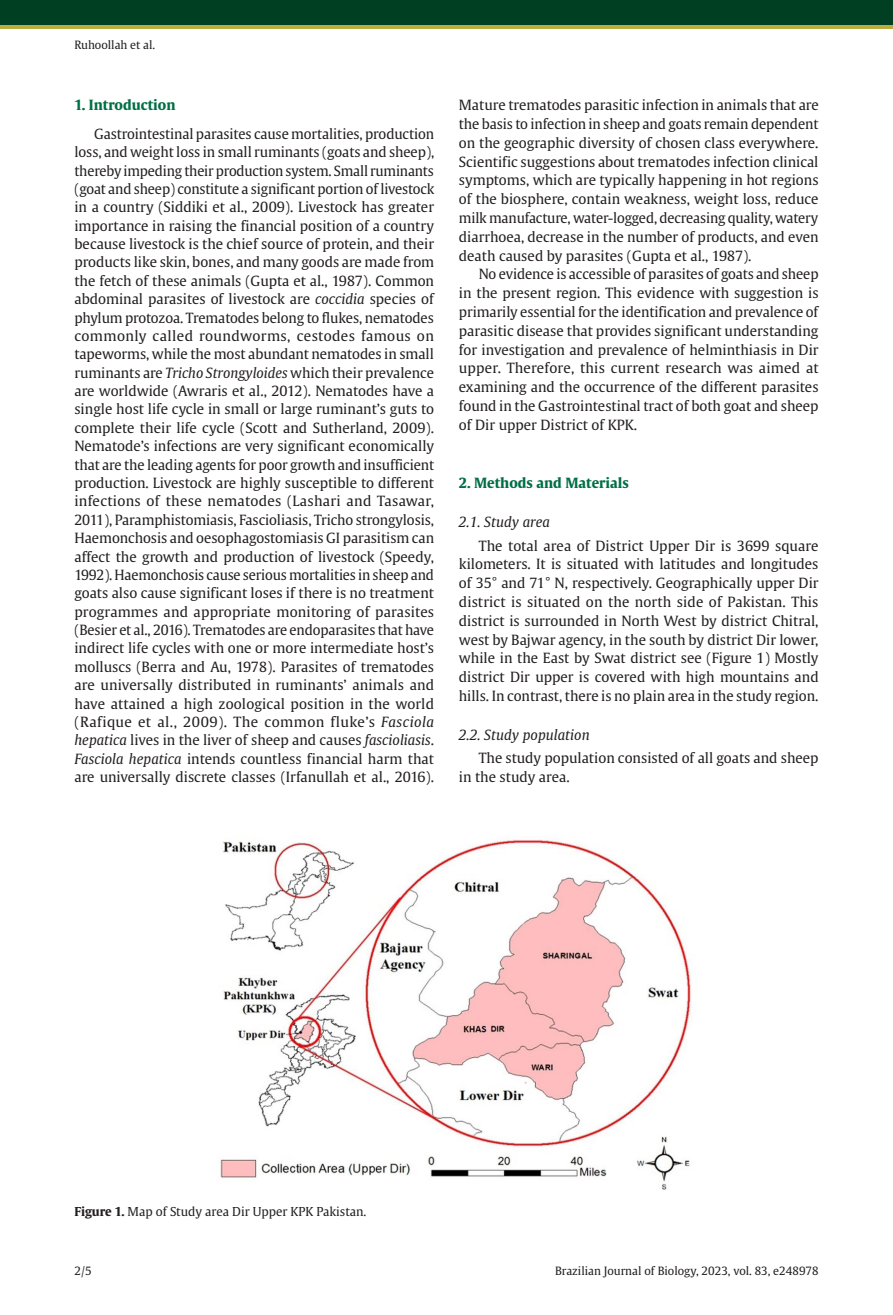
<style>
.page{position:relative;width:893px;height:1315px;background:#fff}
.page>*{position:absolute;margin:0;border:0;box-sizing:border-box;transform-origin:0 0}
.Paragraph{font:14px/18.4px "Gulliver";color:#231f20;text-align:justify}
.Heading1{font:700 14px "Gulliver";color:#016f45}
.Heading2{font:italic 14px "Gulliver";color:#231f20}
.Heading1Alt{font:700 14px "Gulliver";color:#016f45}
.Heading2Alt{font:italic 14px "Gulliver";color:#231f20}
.FigureCaption{font:12.25px "Gulliver";color:#231f20}
.t1{font:11.38px "Gulliver";color:#231f20}
.s1{font-style:italic}
.s2{font-weight:700}
</style>
<div class="page">
<div style="left:0;top:12px;width:893px;height:17px;background:#beab3f"></div>
<div style="left:0;top:0;width:893px;height:25px;background:#003f22"></div>
<img style="left:220px;top:839px;width:472px;height:351px">
<p class="t1" style="left:74px;top:37px;width:82px">Ruhoollah et al.</p>
<p class="Heading1Alt" style="left:74px;top:96px;width:103px">1. Introduction</p>
<p class="Paragraph" style="left:74px;top:124px;width:361px;text-indent:20px">Gastrointestinal parasites cause mortalities, production loss, and weight loss in small ruminants (goats and sheep), thereby impeding their production system. Small ruminants (goat and sheep) constitute a significant portion of livestock in a country (Siddiki et al., 2009). Livestock has greater importance in raising the financial position of a country because livestock is the chief source of protein, and their products like skin, bones, and many goods are made from the fetch of these animals (Gupta et al., 1987). Common abdominal parasites of livestock are <span class="s1">coccidia</span> species of phylum protozoa. Trematodes belong to flukes, nematodes commonly called roundworms, cestodes famous on tapeworms, while the most abundant nematodes in small ruminants are <span class="s1">Tricho Strongyloides</span> which their prevalence are worldwide (Awraris et al., 2012). Nematodes have a single host life cycle in small or large ruminant’s guts to complete their life cycle (Scott and Sutherland, 2009).<br>Nematode’s infections are very significant economically that are the leading agents for poor growth and insufficient production. Livestock are highly susceptible to different infections of these nematodes (Lashari and Tasawar, 2011), Paramphistomiasis, Fascioliasis, Tricho strongylosis, Haemonchosis and oesophagostomiasis GI parasitism can affect the growth and production of livestock (Speedy, 1992). Haemonchosis cause serious mortalities in sheep and goats also cause significant loses if there is no treatment programmes and appropriate monitoring of parasites (Besier et al., 2016). Trematodes are endoparasites that have indirect life cycles with one or more intermediate host’s molluscs (Berra and Au, 1978). Parasites of trematodes are universally distributed in ruminants’ animals and have attained a high zoological position in the world (Rafique et al., 2009). The common fluke’s <span class="s1">Fasciola hepatica</span> lives in the liver of sheep and causes <span class="s1">fascioliasis</span>.<br><span class="s1">Fasciola hepatica</span> intends countless financial harm that are universally discrete classes (Irfanullah et al., 2016).</p>
<p class="Paragraph" style="left:459px;top:96px;width:361px">Mature trematodes parasitic infection in animals that are the basis to infection in sheep and goats remain dependent on the geographic diversity of chosen class everywhere.<br>Scientific suggestions about trematodes infection clinical symptoms, which are typically happening in hot regions of the biosphere, contain weakness, weight loss, reduce milk manufacture, water-logged, decreasing quality, watery diarrhoea, decrease in the number of products, and even death caused by parasites (Gupta et al., 1987).</p>
<p class="Paragraph" style="left:459px;top:265px;width:361px;text-indent:20px">No evidence is accessible of parasites of goats and sheep in the present region. This evidence with suggestion is primarily essential for the identification and prevalence of parasitic disease that provides significant understanding for investigation and prevalence of helminthiasis in Dir upper. Therefore, this current research was aimed at examining and the occurrence of the different parasites found in the Gastrointestinal tract of both goat and sheep of Dir upper District of KPK.</p>
<p class="Heading1" style="left:459px;top:474px;width:171px">2. Methods and Materials</p>
<p class="Heading2Alt" style="left:459px;top:513px;width:93px">2.1. Study area</p>
<p class="Paragraph" style="left:459px;top:536px;width:361px;text-indent:20px">The total area of District Upper Dir is 3699 square kilometers. It is situated with latitudes and longitudes of 35° and 71° N, respectively. Geographically upper Dir district is situated on the north side of Pakistan. This district is surrounded in North West by district Chitral, west by Bajwar agency, in the south by district Dir lower, while in the East by Swat district see (Figure 1) Mostly district Dir upper is covered with high mountains and hills. In contrast, there is no plain area in the study region.</p>
<p class="Heading2" style="left:459px;top:726px;width:132px">2.2. Study population</p>
<p class="Paragraph" style="left:459px;top:749px;width:361px;text-indent:20px">The study population consisted of all goats and sheep in the study area.</p>
<p class="FigureCaption" style="left:74px;top:1203px;width:294px"><span class="s2">Figure 1.</span> Map of Study area Dir Upper KPK Pakistan.</p>
<p class="t1" style="left:74px;top:1264px;width:19px">2/5</p>
<p class="t1" style="left:555px;top:1264px;width:265px">Brazilian Journal of Biology, 2023, vol. 83, e248978</p>
</div>
